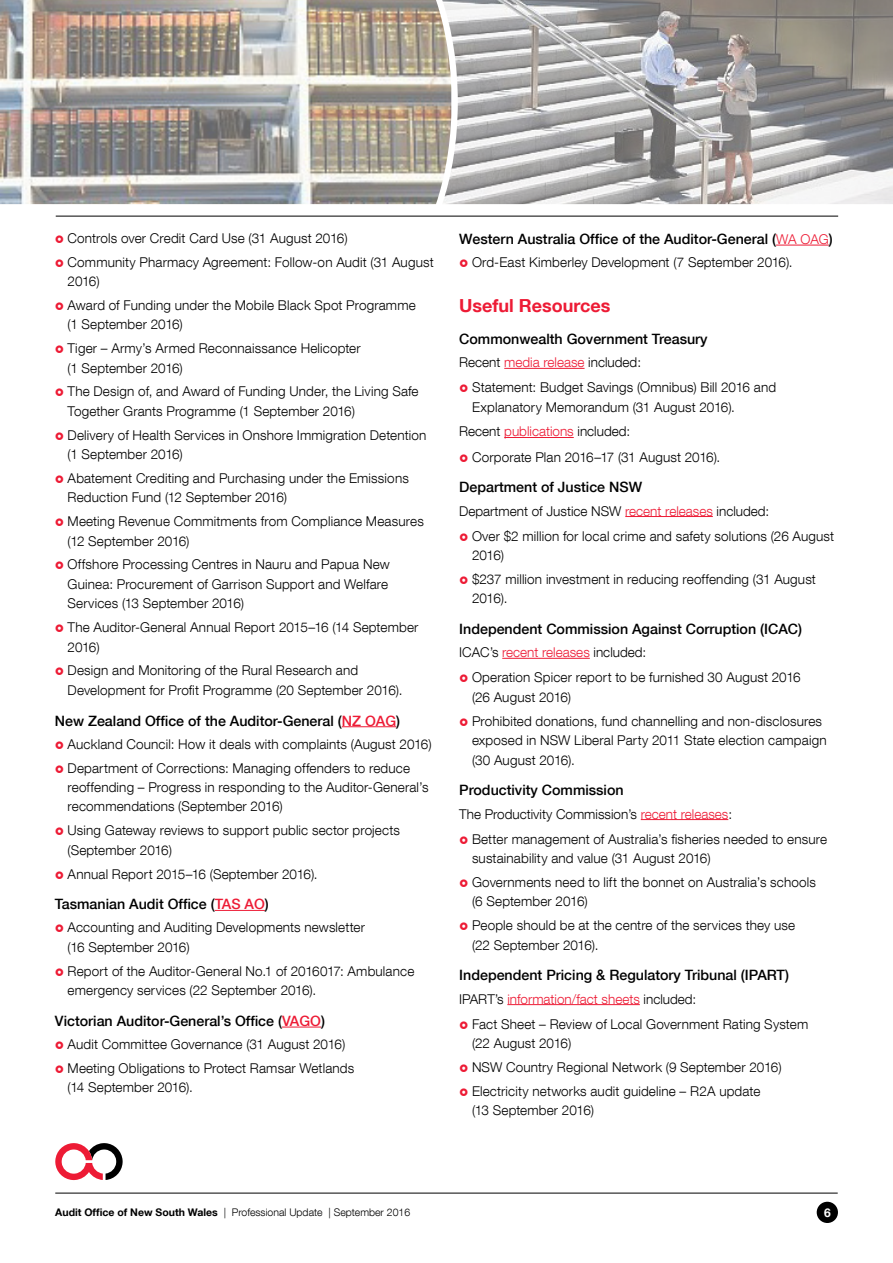
<style>
.page{position:relative;width:893px;height:1263px;background:#fff}
.page>*{position:absolute;margin:0;border:0;box-sizing:border-box;transform-origin:0 0}
.t1{font:700 18px "Helvetica Neue LT Com";color:#ed1b35}
.t2{font:500 14.25px "Helvetica Neue LT Com";color:#000}
.t3{font:300 13.5px/23.7px "Helvetica Neue LT Com";letter-spacing:.01em;color:#000}
.t4{font:700 12px "Helvetica Neue LT Com";color:#fff}
.t5{font:300 10.5px "Helvetica Neue LT Com";color:#000}
.s1{color:#ed1b35}
.s2{font-weight:300;font-size:13.5px;color:#ed1b35}
.s3{font-weight:700}
</style>
<div class="page">
<hr style="left:55px;top:1193px;width:783px;height:1px;background:#000">
<div style="left:817px;top:1202px;width:21px;height:21px;background:#000;border-radius:50%"></div>
<svg style="left:55px;top:1143px;width:68px;height:37px"></svg>
<img style="left:451px;top:0;width:442px;height:204px">
<img style="left:0;top:0;width:451px;height:204px">
<hr style="left:56px;top:216px;width:782px;height:1px;background:#000">
<hr style="left:342px;top:726px;width:54px;height:1px;background:#ed1b35">
<hr style="left:215px;top:910px;width:50px;height:1px;background:#ed1b35">
<hr style="left:282px;top:1027px;width:39px;height:1px;background:#ed1b35">
<hr style="left:776px;top:245px;width:53px;height:1px;background:#ed1b35">
<hr style="left:504px;top:368px;width:81px;height:1px;background:#ed1b35">
<hr style="left:504px;top:437px;width:70px;height:1px;background:#ed1b35">
<hr style="left:625px;top:516px;width:88px;height:1px;background:#ed1b35">
<hr style="left:502px;top:658px;width:88px;height:1px;background:#ed1b35">
<hr style="left:641px;top:819px;width:87px;height:1px;background:#ed1b35">
<hr style="left:507px;top:1004px;width:133px;height:1px;background:#ed1b35">
<p class="t3" style="left:68px;top:226px;width:368px">Controls over Credit Card Use (31 August 2016)<br>Community Pharmacy Agreement: Follow-on Audit (31 August</p>
<p class="t3" style="left:68px;top:269px;width:350px">2016)<br>Award of Funding under the Mobile Black Spot Programme</p>
<p class="t3" style="left:68px;top:312px;width:295px">(1 September 2016)<br>Tiger – Army’s Armed Reconnaissance Helicopter</p>
<p class="t3" style="left:68px;top:356px;width:353px">(1 September 2016)<br>The Design of, and Award of Funding Under, the Living Safe</p>
<p class="t3" style="left:68px;top:399px;width:360px">Together Grants Programme (1 September 2016)<br>Delivery of Health Services in Onshore Immigration Detention</p>
<p class="t3" style="left:68px;top:442px;width:343px">(1 September 2016)<br>Abatement Crediting and Purchasing under the Emissions</p>
<p class="t3" style="left:68px;top:485px;width:358px">Reduction Fund (12 September 2016)<br>Meeting Revenue Commitments from Compliance Measures</p>
<p class="t3" style="left:68px;top:529px;width:324px">(12 September 2016)<br>Offshore Processing Centres in Nauru and Papua New</p>
<p class="t3" style="left:68px;top:574px;width:322px;line-height:19.5px">Guinea: Procurement of Garrison Support and Welfare<br>Services (13 September 2016)</p>
<p class="t3" style="left:68px;top:617px;width:352px;line-height:19.5px">The Auditor-General Annual Report 2015–16 (14 September<br>2016)</p>
<p class="t3" style="left:68px;top:660px;width:336px;line-height:19.5px">Design and Monitoring of the Rural Research and<br>Development for Profit Programme (20 September 2016).</p>
<p class="t2" style="left:55px;top:712px;width:347px">New Zealand Office of the Auditor-General (<span class="s1">NZ OAG</span>)</p>
<p class="t3" style="left:68px;top:732px;width:366px">Auckland Council: How it deals with complaints (August 2016)<br>Department of Corrections: Managing offenders to reduce</p>
<p class="t3" style="left:68px;top:777px;width:363px;line-height:19.5px">reoffending – Progress in responding to the Auditor-General’s recommendations (September 2016)</p>
<p class="t3" style="left:68px;top:820px;width:334px;line-height:19.5px">Using Gateway reviews to support public sector projects (September 2016)</p>
<p class="t3" style="left:68px;top:861px;width:252px">Annual Report 2015–16 (September 2016).</p>
<p class="t2" style="left:55px;top:896px;width:216px">Tasmanian Audit Office (<span class="s1">TAS AO</span>)</p>
<p class="t3" style="left:68px;top:917px;width:299px;line-height:19.5px">Accounting and Auditing Developments newsletter (16 September 2016)</p>
<p class="t3" style="left:68px;top:961px;width:348px;line-height:19.5px">Report of the Auditor-General No.1 of 2016017: Ambulance emergency services (22 September 2016).</p>
<p class="t2" style="left:55px;top:1012px;width:272px">Victorian Auditor-General’s Office (<span class="s1">VAGO</span>)</p>
<p class="t3" style="left:68px;top:1032px;width:288px">Audit Committee Governance (31 August 2016)<br>Meeting Obligations to Protect Ramsar Wetlands</p>
<p class="t3" style="left:68px;top:1075px;width:127px">(14 September 2016).</p>
<p class="t2" style="left:459px;top:230px;width:375px">Western Australia Office of the Auditor-General (<span class="s2">WA OAG</span>)</p>
<p class="t3" style="left:472px;top:250px;width:322px">Ord-East Kimberley Development (7 September 2016).</p>
<h1 class="t1" style="left:459px;top:294px;width:153px">Useful Resources</h1>
<p class="t2" style="left:459px;top:330px;width:250px">Commonwealth Government Treasury</p>
<p class="t3" style="left:472px;top:350px;width:306px;line-height:25.2px;text-indent:-13px">Recent <span class="s1">media release</span> included:<br>Statement: Budget Savings (Omnibus) Bill 2016 and</p>
<p class="t3" style="left:459px;top:395px;width:277px;line-height:24.5px;text-indent:13px">Explanatory Memorandum (31 August 2016).<br>Recent <span class="s1">publications</span> included:</p>
<p class="t3" style="left:472px;top:445px;width:250px">Corporate Plan 2016–17 (31 August 2016).</p>
<p class="t2" style="left:459px;top:478px;width:184px">Department of Justice NSW</p>
<p class="t3" style="left:472px;top:498px;width:364px;line-height:25.2px;text-indent:-13px">Department of Justice NSW <span class="s1">recent releases</span> included:<br>Over $2 million for local crime and safety solutions (26 August</p>
<p class="t3" style="left:472px;top:543px;width:345px">2016)<br>$237 million investment in reducing reoffending (31 August</p>
<p class="t3" style="left:472px;top:586px;width:37px">2016).</p>
<p class="t2" style="left:459px;top:620px;width:344px">Independent Commission Against Corruption (ICAC)</p>
<p class="t3" style="left:472px;top:640px;width:330px;line-height:25.2px;text-indent:-13px">ICAC’s <span class="s1">recent releases</span> included:<br>Operation Spicer report to be furnished 30 August 2016</p>
<p class="t3" style="left:472px;top:685px;width:352px">(26 August 2016)<br>Prohibited donations, fund channelling and non-disclosures</p>
<p class="t3" style="left:472px;top:730px;width:356px;line-height:19.5px">exposed in NSW Liberal Party 2011 State election campaign (30 August 2016).</p>
<p class="t2" style="left:459px;top:781px;width:166px">Productivity Commission</p>
<p class="t3" style="left:472px;top:801px;width:357px;line-height:25.2px;text-indent:-13px">The Productivity Commission’s <span class="s1">recent releases</span>:<br>Better management of Australia’s fisheries needed to ensure</p>
<p class="t3" style="left:472px;top:846px;width:345px">sustainability and value (31 August 2016)<br>Governments need to lift the bonnet on Australia’s schools</p>
<p class="t3" style="left:472px;top:889px;width:325px">(6 September 2016)<br>People should be at the centre of the services they use</p>
<p class="t3" style="left:472px;top:933px;width:128px">(22 September 2016).</p>
<p class="t2" style="left:459px;top:966px;width:331px">Independent Pricing &amp; Regulatory Tribunal (IPART)</p>
<p class="t3" style="left:472px;top:986px;width:338px;line-height:25.2px;text-indent:-13px">IPART’s <span class="s1">information/fact sheets</span> included:<br>Fact Sheet – Review of Local Government Rating System</p>
<p class="t3" style="left:472px;top:1031px;width:311px">(22 August 2016)<br>NSW Country Regional Network (9 September 2016)<br>Electricity networks audit guideline – R2A update</p>
<p class="t3" style="left:472px;top:1098px;width:124px">(13 September 2016)</p>
<p class="t5" style="left:55px;top:1206px;width:356px"><span class="s3">Audit Office of New South Wales</span> | Professional Update | September 2016</p>
<p class="t4" style="left:824px;top:1205px;width:8px">6</p>
</div>
